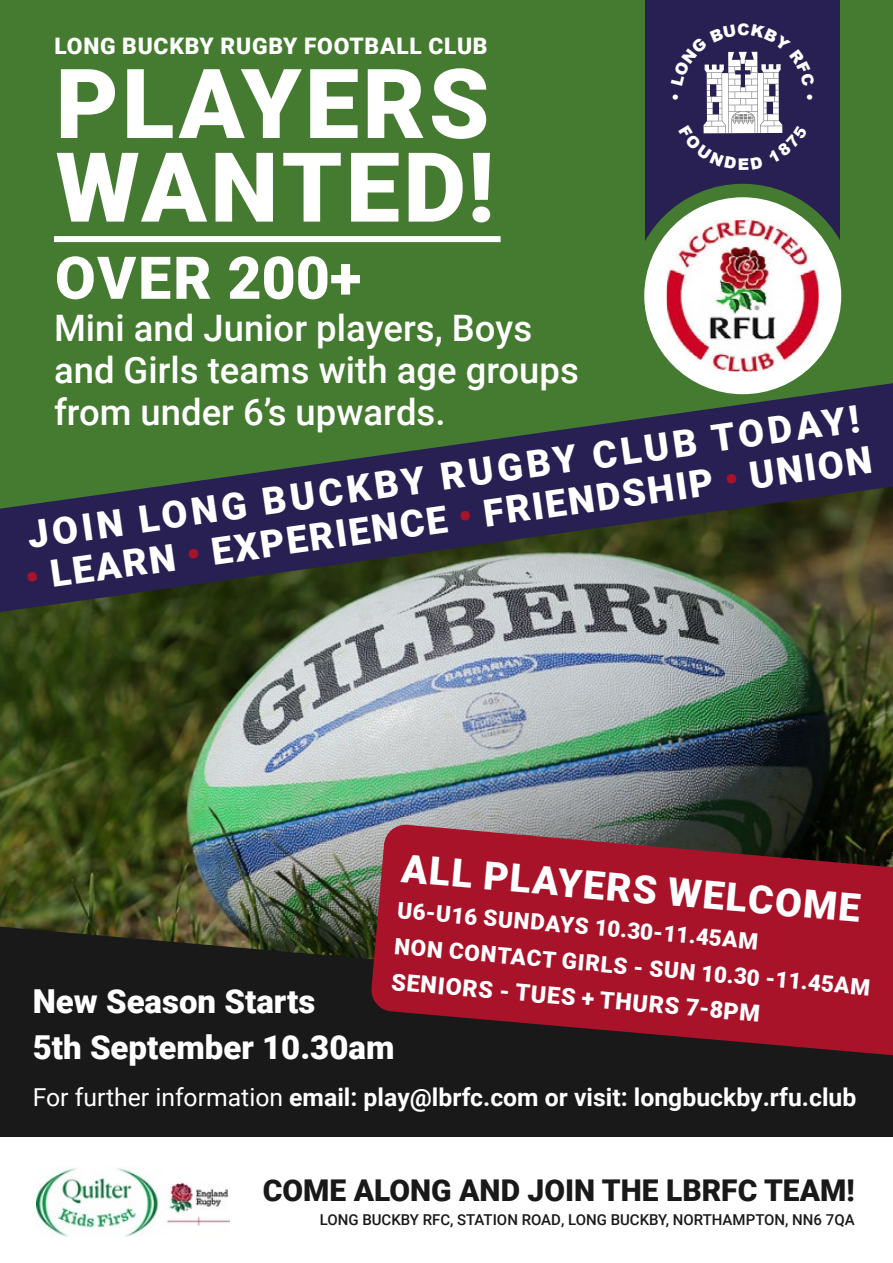
<style>
.page{position:relative;width:893px;height:1263px;background:#fff}
.page>*{position:absolute;margin:0;border:0;box-sizing:border-box;transform-origin:0 0}
.t1{font:900 96.75px "Roboto";letter-spacing:.035em;color:#fff}
.t2{font:900 58.95px "Roboto";letter-spacing:.025em;color:#fff}
.t3{font:900 38.85px "Roboto";color:#fff}
.t4{font:900 37.5px "Roboto";color:#fff}
.t5{font:500 36.45px/42px "Roboto";color:#fff}
.t6{font:900 33px/46.2px "Roboto";color:#fff}
.t7{font:900 30px "Roboto";color:#191919}
.t8{font:700 24.75px "Roboto";color:#fff}
.t9{font:900 23.4px "Roboto";color:#fff}
.t10{font:900 22.8px "Roboto";letter-spacing:.035em;color:#fff}
.t11{font:900 22.5px/36px "Roboto";color:#fff}
.t12{font:500 15px "Roboto";color:#191919}
.s1{color:#a9132a}
.s2{font-weight:400}
</style>
<div class="page">
<img style="left:0;top:612px;width:893px;height:315px">
<div style="left:0;top:927px;width:893px;height:210px;background:#191919"></div>
<div style="left:0;top:0;width:893px;height:383px;background:#457b30"></div>
<div style="left:646px;top:0;width:194px;height:291px;background:#281f53"></div>
<svg style="left:637px;top:190px;width:211px;height:211px;fill:#fff"></svg>
<img style="left:667px;top:220px;width:152px;height:151px">
<div style="left:631px;top:184px;width:224px;height:224px;border:14px solid #457b30;border-radius:50%"></div>
<svg style="left:0;top:383px;width:893px;height:229px;background:#3d4a46"></svg>
<svg style="left:370px;top:824px;width:523px;height:236px;background:#8d1829"></svg>
<img style="left:37px;top:1168px;width:192px;height:68px">
<div style="left:54px;top:236px;width:447px;height:6px;background:#fff"></div>
<svg style="left:703px;top:51px;width:80px;height:83px"></svg>
<p class="t10" style="left:54px;top:30px;width:435px">LONG BUCKBY RUGBY FOOTBALL CLUB</p>
<h1 class="t1" style="left:56px;top:36px;width:435px">PLAYERS</h1>
<h1 class="t1" style="left:56px;top:119px;width:440px">WANTED!</h1>
<h2 class="t2" style="left:55px;top:236px;width:308px">OVER 200+</h2>
<p class="t5" style="left:54px;top:305px;width:526px">Mini and Junior players, Boys and Girls teams with age groups from under 6’s upwards.</p>
<p class="t4" style="left:24px;top:509px;width:841px;rotate:-8deg">JOIN LONG BUCKBY RUGBY CLUB TODAY!</p>
<p class="t4" style="left:22px;top:552px;width:856px;rotate:-8deg"><span class="s1">•</span> LEARN <span class="s1">•</span> EXPERIENCE <span class="s1">•</span> FRIENDSHIP <span class="s1">•</span> UNION</p>
<p class="t3" style="left:404px;top:841px;width:462px;rotate:5deg">ALL PLAYERS WELCOME</p>
<p class="t11" style="left:399px;top:891px;width:479px;rotate:5deg">U6-U16 SUNDAYS 10.30-11.45AM<br>NON CONTACT GIRLS - SUN 10.30 -11.45AM</p>
<p class="t9" style="left:393px;top:965px;width:372px;rotate:5deg">SENIORS - TUES + THURS 7-8PM</p>
<p class="t6" style="left:33px;top:977px;width:363px">New Season Starts<br>5th September 10.30am</p>
<p class="t8" style="left:33px;top:1079px;width:825px"><span class="s2">For further information</span> email: play@lbrfc.com or visit: longbuckby.rfu.club</p>
<p class="t7" style="left:263px;top:1170px;width:593px">COME ALONG AND JOIN THE LBRFC TEAM!</p>
<p class="t12" style="left:320px;top:1209px;width:536px">LONG BUCKBY RFC, STATION ROAD, LONG BUCKBY, NORTHAMPTON, NN6 7QA</p>
</div>
